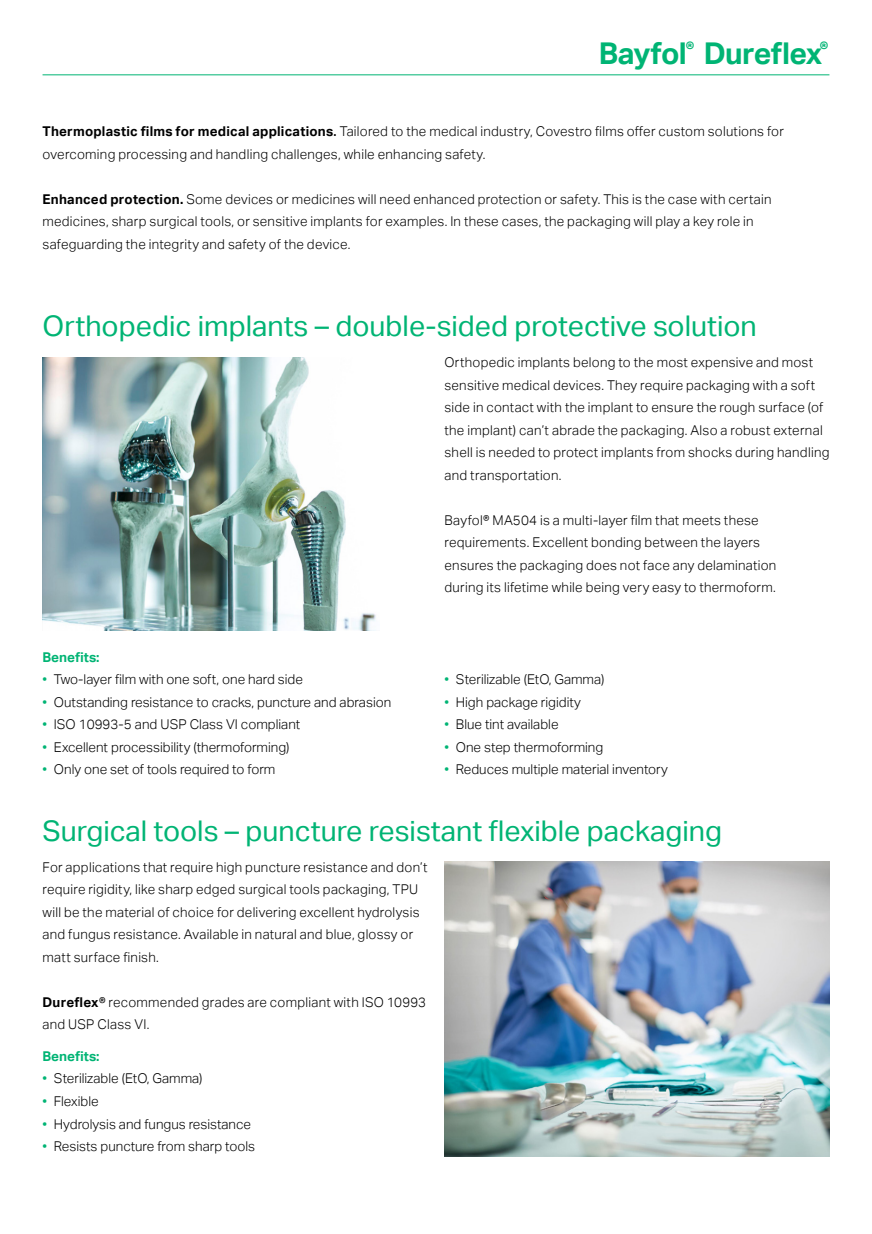
<style>
.page{position:relative;width:872px;height:1234px;background:#fff}
.page>*{position:absolute;margin:0;border:0;box-sizing:border-box;transform-origin:0 0}
.t1{font:700 30px "Aktiv Grotesk";letter-spacing:-.025em;color:#00b474}
.Headline{font:28.5px "Aktiv Grotesk";color:#00b474}
.Copy_Subhead_cyan{font:300 13.5px/22.5px "Aktiv Grotesk";letter-spacing:.015em;color:#000}
.t2{font:700 13.5px "Aktiv Grotesk";color:#00b474}
.s1{font-weight:700}
.s2{font-weight:500}
.s3{color:#00b474}
</style>
<div class="page">
<img style="left:43px;top:358px;width:333px;height:273px">
<img style="left:444px;top:861px;width:385px;height:295px">
<hr style="left:43px;top:75px;width:786px;height:1px;background:#00b474">
<p class="t1" style="left:598px;top:36px;width:231px">Bayfol<sup>®</sup> Dureflex<sup>®</sup></p>
<p class="Copy_Subhead_cyan" style="left:43px;top:120px;width:743px"><span class="s1">Thermoplastic films for medical applications</span><span class="s2">.</span> Tailored to the medical industry, Covestro films offer custom solutions for overcoming processing and handling challenges, while enhancing safety.</p>
<p class="Copy_Subhead_cyan" style="left:43px;top:188px;width:730px"><span class="s1">Enhanced protection.</span> Some devices or medicines will need enhanced protection or safety. This is the case with certain medicines, sharp surgical tools, or sensitive implants for examples. In these cases, the packaging will play a key role in safeguarding the integrity and safety of the device.</p>
<p class="Headline" style="left:43px;top:309px;width:716px">Orthopedic implants – double-sided protective solution</p>
<p class="Copy_Subhead_cyan" style="left:444px;top:351px;width:386px">Orthopedic implants belong to the most expensive and most sensitive medical devices. They require packaging with a soft side in contact with the implant to ensure the rough surface (of the implant) can’t abrade the packaging. Also a robust external shell is needed to protect implants from shocks during handling and transportation.</p>
<p class="Copy_Subhead_cyan" style="left:444px;top:508px;width:333px">Bayfol® MA504 is a multi-layer film that meets these requirements. Excellent bonding between the layers ensures the packaging does not face any delamination during its lifetime while being very easy to thermoform.</p>
<p class="t2" style="left:43px;top:649px;width:59px">Benefits:</p>
<p class="Copy_Subhead_cyan" style="left:43px;top:668px;width:262px"><span class="s3">•</span> Two-layer film with one soft, one hard side</p>
<p class="Copy_Subhead_cyan" style="left:43px;top:690px;width:350px"><span class="s3">•</span> Outstanding resistance to cracks, puncture and abrasion</p>
<p class="Copy_Subhead_cyan" style="left:43px;top:713px;width:259px"><span class="s3">•</span> ISO 10993-5 and USP Class VI compliant</p>
<p class="Copy_Subhead_cyan" style="left:43px;top:735px;width:248px"><span class="s3">•</span> Excellent processibility (thermoforming)</p>
<p class="Copy_Subhead_cyan" style="left:43px;top:758px;width:234px"><span class="s3">•</span> Only one set of tools required to form</p>
<p class="Copy_Subhead_cyan" style="left:444px;top:668px;width:161px"><span class="s3">•</span> Sterilizable (EtO, Gamma)</p>
<p class="Copy_Subhead_cyan" style="left:444px;top:690px;width:138px"><span class="s3">•</span> High package rigidity</p>
<p class="Copy_Subhead_cyan" style="left:444px;top:713px;width:116px"><span class="s3">•</span> Blue tint available</p>
<p class="Copy_Subhead_cyan" style="left:444px;top:735px;width:160px"><span class="s3">•</span> One step thermoforming</p>
<p class="Copy_Subhead_cyan" style="left:444px;top:758px;width:225px"><span class="s3">•</span> Reduces multiple material inventory</p>
<p class="Headline" style="left:43px;top:813px;width:681px">Surgical tools – puncture resistant flexible packaging</p>
<p class="Copy_Subhead_cyan" style="left:43px;top:855px;width:386px">For applications that require high puncture resistance and don’t require rigidity, like sharp edged surgical tools packaging, TPU will be the material of choice for delivering excellent hydrolysis and fungus resistance. Available in natural and blue, glossy or matt surface finish.</p>
<p class="Copy_Subhead_cyan" style="left:43px;top:990px;width:385px"><span class="s1">Dureflex®</span> recommended grades are compliant with ISO 10993 and USP Class VI.</p>
<p class="t2" style="left:43px;top:1048px;width:59px">Benefits:</p>
<p class="Copy_Subhead_cyan" style="left:43px;top:1067px;width:161px"><span class="s3">•</span> Sterilizable (EtO, Gamma)</p>
<p class="Copy_Subhead_cyan" style="left:43px;top:1089px;width:58px"><span class="s3">•</span> Flexible</p>
<p class="Copy_Subhead_cyan" style="left:43px;top:1112px;width:210px"><span class="s3">•</span> Hydrolysis and fungus resistance</p>
<p class="Copy_Subhead_cyan" style="left:43px;top:1134px;width:214px"><span class="s3">•</span> Resists puncture from sharp tools</p>
</div>
